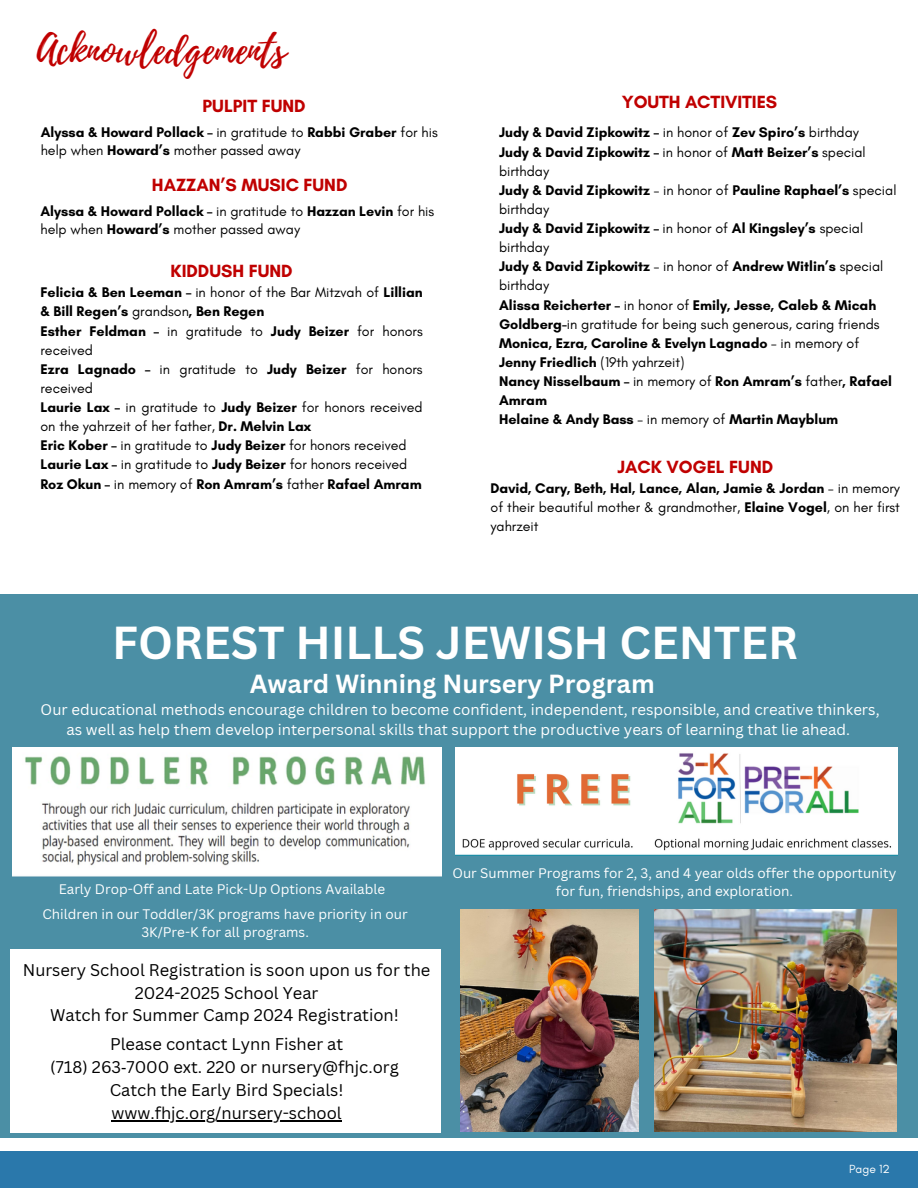
<style>
.page{position:relative;width:918px;height:1188px;background:#fff}
.page>*{position:absolute;margin:0;border:0;box-sizing:border-box;transform-origin:0 0}
.t1{font:700 45px "Canva Sans";color:#fff}
.t2{font:39px "Playlist Script";color:#c00000}
.t3{font:700 25.5px "Canva Sans";color:#fff}
.t4{font:700 18px "Glacial Indifference";color:#c00000}
.t5{font:16.5px/22.8px "Canva Sans";color:#000;text-align:center}
.t6{font:15px "Canva Sans";color:#fff}
.t7{font:14.25px/19.2px "Glacial Indifference";color:#000}
.t8{font:700 14.25px/19.2px "Glacial Indifference";color:#000}
.t9{font:13.5px/18px "Canva Sans";color:#fff;text-align:center}
.t10{font:12px "Glacial Indifference";color:#fff}
.s1{font-weight:700}
.s2{font-weight:400}
.s3{font-family:"Noto Sans"}
</style>
<div class="page">
<div style="left:0;top:1151px;width:918px;height:37px;background:#2a78ab"></div>
<div style="left:0;top:594px;width:918px;height:543px;background:#4b8fa5"></div>
<div style="left:10px;top:950px;width:430px;height:183px;background:#fff"></div>
<img style="left:12px;top:748px;width:429px;height:129px">
<img style="left:655px;top:909px;width:242px;height:223px">
<img style="left:460px;top:909px;width:178px;height:223px">
<img style="left:455px;top:748px;width:443px;height:108px">
<hr style="left:111px;top:1120px;width:231px;height:2px;background:#000">
<p class="t2" style="left:37px;top:22px;width:251px">Acknowledgements</p>
<p class="t4" style="left:203px;top:95px;width:105px">PULPIT FUND</p>
<p class="t7" style="left:41px;top:123px;width:399px;line-height:18px"><span class="s1">Alyssa &amp; Howard Pollack –</span> in gratitude to <span class="s1">Rabbi Graber</span> for his help when <span class="s1">Howard’s</span> mother passed away</p>
<p class="t4" style="left:152px;top:174px;width:197px">HAZZAN’S MUSIC FUND</p>
<p class="t7" style="left:40px;top:202px;width:395px;line-height:18px"><span class="s1">Alyssa &amp; Howard Pollack –</span> in gratitude to <span class="s1">Hazzan Levin</span> for his help when <span class="s1">Howard’s</span> mother passed away</p>
<p class="t4" style="left:171px;top:260px;width:124px">KIDDUSH FUND</p>
<p class="t8" style="left:40px;top:283px;width:384px">Felicia &amp; Ben Leeman – <span class="s2">in honor of the Bar Mitzvah of</span> Lillian &amp; Bill Regen’s <span class="s2">grandson</span>, Ben Regen</p>
<p class="t7" style="left:40px;top:321px;width:384px"><span class="s1">Esther Feldman –</span> in gratitude to <span class="s1">Judy Beizer</span> for honors received</p>
<p class="t7" style="left:40px;top:359px;width:384px"><span class="s1">Ezra Lagnado –</span> in gratitude to <span class="s1">Judy Beizer</span> for honors received</p>
<p class="t7" style="left:40px;top:397px;width:384px"><span class="s1">Laurie Lax –</span> in gratitude to <span class="s1">Judy Beizer</span> for honors received on the yahrzeit of her father, <span class="s1">Dr. Melvin Lax</span></p>
<p class="t7" style="left:40px;top:436px;width:368px"><span class="s1">Eric Kober –</span> in gratitude to <span class="s1">Judy Beizer</span> for honors received</p>
<p class="t7" style="left:40px;top:455px;width:368px"><span class="s1">Laurie Lax –</span> in gratitude to <span class="s1">Judy Beizer</span> for honors received</p>
<p class="t8" style="left:40px;top:474px;width:383px">Roz Okun – <span class="s2">in memory of</span> Ron Amram’s <span class="s2">father</span> Rafael Amram</p>
<p class="t4" style="left:622px;top:91px;width:157px">YOUTH ACTIVITIES</p>
<p class="t8" style="left:499px;top:123px;width:361px">Judy &amp; David Zipkowitz – <span class="s2">in honor of</span> Zev Spiro’s <span class="s2">birthday</span></p>
<p class="t8" style="left:499px;top:142px;width:368px">Judy &amp; David Zipkowitz – <span class="s2">in honor of</span> Matt Beizer’s <span class="s2">special birthday</span></p>
<p class="t8" style="left:499px;top:180px;width:399px">Judy &amp; David Zipkowitz <span class="s2">– in honor of</span> Pauline Raphael’s <span class="s2">special birthday</span></p>
<p class="t8" style="left:499px;top:218px;width:366px">Judy &amp; David Zipkowitz – <span class="s2">in honor of</span> Al Kingsley’s <span class="s2">special birthday</span></p>
<p class="t8" style="left:499px;top:257px;width:386px">Judy &amp; David Zipkowitz <span class="s2">– in honor of</span> Andrew Witlin’s <span class="s2">special birthday</span></p>
<p class="t7" style="left:499px;top:295px;width:382px"><span class="s1">Alissa Reicherter –</span> in honor of <span class="s1">Emily, Jesse, Caleb &amp; Micah<br>Goldberg-</span>in gratitude for being such generous, caring friends</p>
<p class="t8" style="left:499px;top:333px;width:362px">Monica, Ezra, Caroline &amp; Evelyn Lagnado <span class="s2">– in memory of<br></span>Jenny Friedlich <span class="s2">(19th yahrzeit)</span></p>
<p class="t8" style="left:499px;top:371px;width:395px">Nancy Nisselbaum – <span class="s2">in memory of</span> Ron Amram’s <span class="s2">father</span>, Rafael<br>Amram</p>
<p class="t8" style="left:499px;top:410px;width:341px">Helaine &amp; Andy Bass <span class="s2">– in memory of</span> Martin Mayblum</p>
<p class="t4" style="left:617px;top:456px;width:157px">JACK VOGEL FUND</p>
<p class="t7" style="left:491px;top:479px;width:411px;text-align:justify"><span class="s1">David, Cary, Beth, Hal, Lance, Alan, Jamie &amp; Jordan</span> – in memory of their beautiful mother &amp; grandmother, <span class="s1">Elaine Vogel</span>, on her first yahrzeit</p>
<p class="t1" style="left:112px;top:611px;width:687px">FOREST HILLS JEWISH CENTER</p>
<p class="t3" style="left:250px;top:666px;width:406px">Award Winning Nursery Program</p>
<p class="t6" style="left:41px;top:699px;width:841px">Our educational methods encourage children to become confident, independent, responsible, and creative thinkers,</p>
<p class="t6" style="left:66px;top:719px;width:785px">as well as help them develop interpersonal skills that support the productive years of learning that lie ahead.</p>
<p class="t9" style="left:59px;top:880px;width:328px">Early Drop-Off and Late Pick-Up Options Available</p>
<p class="t9" style="left:42px;top:905px;width:367px">Children in our Toddler/3K programs have priority in our<br>3K/Pre-K for all programs.</p>
<p class="t5" style="left:23px;top:958px;width:409px">Nursery School Registration is soon upon us for the<br>2024-2025 School Year</p>
<p class="t5" style="left:50px;top:1004px;width:350px">Watch for Summer Camp 2024 Registration!</p>
<p class="t5" style="left:110px;top:1033px;width:235px">Please contact Lynn Fisher at</p>
<p class="t5" style="left:50px;top:1055px;width:350px">(718) 263<span class="s3">‐</span>7000 ext. 220 or nursery@fhjc.org</p>
<p class="t5" style="left:110px;top:1078px;width:235px">Catch the Early Bird Specials!</p>
<p class="t5" style="left:111px;top:1101px;width:232px">www.fhjc.org/nursery-school</p>
<p class="t9" style="left:453px;top:864px;width:445px">Our Summer Programs for 2, 3, and 4 year olds offer the opportunity for fun, friendships, and exploration.</p>
<p class="t10" style="left:849px;top:1161px;width:42px">Page 12</p>
</div>
